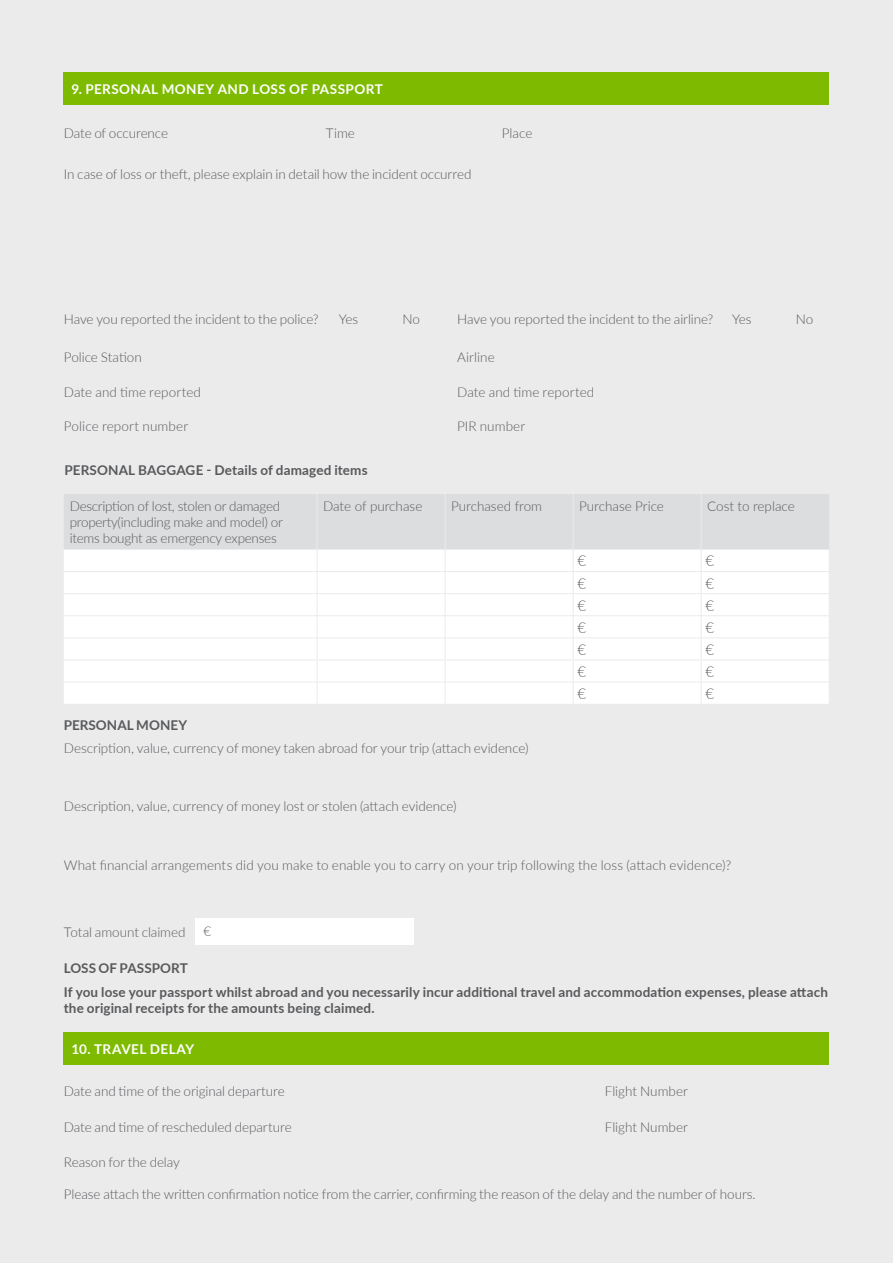
<style>
.page{position:relative;width:893px;height:1263px;background:#ebebec}
.page>*{position:absolute;margin:0;border:0;box-sizing:border-box;transform-origin:0 0}
.t1{font:300 15px "Lato";color:#58595b}
.t2{font:300 13.5px/16.2px "Lato";letter-spacing:-.005em;color:#58595b}
.t3{font:700 13.5px/16.2px "Lato";letter-spacing:.01em;color:#58595b}
.t4{font:700 13.5px "Lato";letter-spacing:.035em;color:#fff}
</style>
<div class="page">
<div style="left:64px;top:72px;width:765px;height:33px;background:#7ebb00"></div>
<svg style="left:64px;top:494px;width:765px;height:210px"></svg>
<hr style="left:64px;top:660px;width:253px;height:1px;background:#ebebec">
<hr style="left:317px;top:660px;width:128px;height:1px;background:#ebebec">
<hr style="left:445px;top:660px;width:128px;height:1px;background:#ebebec">
<hr style="left:573px;top:660px;width:128px;height:1px;background:#ebebec">
<hr style="left:701px;top:660px;width:129px;height:1px;background:#ebebec">
<hr style="left:64px;top:682px;width:253px;height:1px;background:#ebebec">
<hr style="left:317px;top:682px;width:128px;height:1px;background:#ebebec">
<hr style="left:445px;top:682px;width:128px;height:1px;background:#ebebec">
<hr style="left:573px;top:682px;width:128px;height:1px;background:#ebebec">
<hr style="left:701px;top:682px;width:129px;height:1px;background:#ebebec">
<div style="left:196px;top:918px;width:218px;height:27px;background:#fff"></div>
<div style="left:64px;top:1032px;width:765px;height:33px;background:#7ebb00"></div>
<p class="t4" style="left:71px;top:79px;width:313px">9. PERSONAL MONEY AND LOSS OF PASSPORT</p>
<p class="t2" style="left:64px;top:125px;width:106px">Date of occurence</p>
<p class="t2" style="left:326px;top:125px;width:31px">Time</p>
<p class="t2" style="left:502px;top:125px;width:32px">Place</p>
<p class="t2" style="left:64px;top:165px;width:409px">In case of loss or theft, please explain in detail how the incident occurred</p>
<p class="t2" style="left:64px;top:310px;width:256px">Have you reported the incident to the police?</p>
<p class="t2" style="left:457px;top:310px;width:258px">Have you reported the incident to the airline?</p>
<p class="t2" style="left:339px;top:310px;width:21px">Yes</p>
<p class="t2" style="left:403px;top:310px;width:19px">No</p>
<p class="t2" style="left:732px;top:310px;width:21px">Yes</p>
<p class="t2" style="left:796px;top:310px;width:19px">No</p>
<p class="t2" style="left:64px;top:349px;width:79px">Police Station</p>
<p class="t2" style="left:457px;top:349px;width:39px">Airline</p>
<p class="t2" style="left:64px;top:383px;width:139px">Date and time reported</p>
<p class="t2" style="left:457px;top:383px;width:139px">Date and time reported</p>
<p class="t2" style="left:64px;top:418px;width:126px">Police report number</p>
<p class="t2" style="left:457px;top:418px;width:70px">PIR number</p>
<p class="t3" style="left:64px;top:462px;width:305px">PERSONAL BAGGAGE - Details of damaged items</p>
<p class="t2" style="left:70px;top:497px;width:215px">Description of lost, stolen or damaged property(including make and model) or items bought as emergency expenses</p>
<p class="t2" style="left:323px;top:497px;width:101px">Date of purchase</p>
<p class="t2" style="left:451px;top:497px;width:92px">Purchased from</p>
<p class="t2" style="left:579px;top:497px;width:86px">Purchase Price</p>
<p class="t2" style="left:707px;top:497px;width:89px">Cost to replace</p>
<p class="t1" style="left:577px;top:551px;width:10px">€</p>
<p class="t1" style="left:705px;top:551px;width:10px">€</p>
<p class="t1" style="left:577px;top:573px;width:10px">€</p>
<p class="t1" style="left:705px;top:573px;width:10px">€</p>
<p class="t1" style="left:577px;top:595px;width:10px">€</p>
<p class="t1" style="left:705px;top:595px;width:10px">€</p>
<p class="t1" style="left:577px;top:617px;width:10px">€</p>
<p class="t1" style="left:705px;top:617px;width:10px">€</p>
<p class="t1" style="left:577px;top:639px;width:10px">€</p>
<p class="t1" style="left:705px;top:639px;width:10px">€</p>
<p class="t1" style="left:577px;top:661px;width:10px">€</p>
<p class="t1" style="left:705px;top:661px;width:10px">€</p>
<p class="t1" style="left:577px;top:683px;width:10px">€</p>
<p class="t1" style="left:705px;top:683px;width:10px">€</p>
<p class="t3" style="left:64px;top:716px;width:125px">PERSONAL MONEY</p>
<p class="t2" style="left:64px;top:739px;width:466px">Description, value, currency of money taken abroad for your trip (attach evidence)</p>
<p class="t2" style="left:64px;top:798px;width:394px">Description, value, currency of money lost or stolen (attach evidence)</p>
<p class="t2" style="left:64px;top:857px;width:669px">What financial arrangements did you make to enable you to carry on your trip following the loss (attach evidence)?</p>
<p class="t2" style="left:64px;top:924px;width:123px">Total amount claimed</p>
<p class="t3" style="left:64px;top:959px;width:126px">LOSS OF PASSPORT</p>
<p class="t2" style="left:203px;top:922px;width:9px">€</p>
<p class="t3" style="left:64px;top:983px;width:766px">If you lose your passport whilst abroad and you necessarily incur additional travel and accommodation expenses, please attach the original receipts for the amounts being claimed.</p>
<p class="t4" style="left:71px;top:1039px;width:124px">10. TRAVEL DELAY</p>
<p class="t2" style="left:64px;top:1083px;width:223px">Date and time of the original departure</p>
<p class="t2" style="left:64px;top:1118px;width:229px">Date and time of rescheduled departure</p>
<p class="t2" style="left:64px;top:1153px;width:118px">Reason for the delay</p>
<p class="t2" style="left:605px;top:1083px;width:85px">Flight Number</p>
<p class="t2" style="left:605px;top:1118px;width:85px">Flight Number</p>
<p class="t2" style="left:64px;top:1186px;width:693px">Please attach the written confirmation notice from the carrier, confirming the reason of the delay and the number of hours.</p>
</div>
